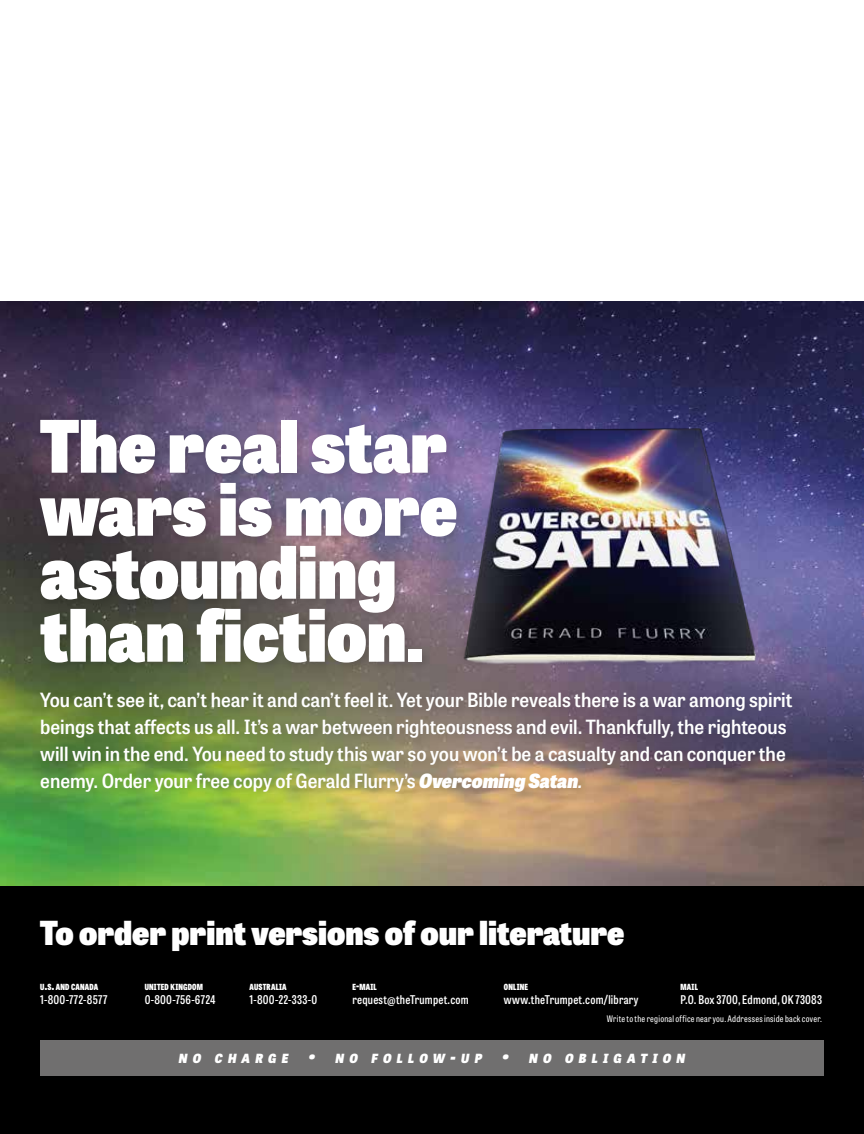
<style>
.page{position:relative;width:864px;height:1134px;background:#fff}
.page>*{position:absolute;margin:0;border:0;box-sizing:border-box;transform-origin:0 0}
.t1{font:800 72px/63px "Tablet Gothic Narrow";color:#fff}
.t2{font:800 33px "Tablet Gothic Narrow";color:#fff}
.t3{font:19.5px/27px "Tablet Gothic Narrow Sb";color:#fff}
.t4{font:italic 800 12.6px "Tablet Gothic Narrow";letter-spacing:.425em;color:#fff}
.t5{font:600 12px "Tablet Gothic Condensed";letter-spacing:.02em;color:#fff}
.t6{font:9px "Tablet Gothic Condensed";letter-spacing:.03em;color:#fff}
.t7{font:800 8.4px "Tablet Gothic Condensed";letter-spacing:.025em;color:#fff}
.s1{font-family:"Tablet Gothic Narrow";font-weight:800;font-style:italic}
.s2{font-family:"Tablet Gothic Narrow";font-weight:600;font-style:italic}
.s3{font-size:12px}
.s4{font-size:18px}
</style>
<div class="page">
<img style="left:0;top:302px;width:864px;height:584px">
<div style="left:0;top:886px;width:864px;height:248px;background:#000"></div>
<div style="left:40px;top:1040px;width:784px;height:36px;background:#706f6f"></div>
<div style="left:35px;top:415px;width:433px;height:259px;background:#000;opacity:.15"></div>
<img style="left:349px;top:362px;width:515px;height:414px">
<div style="left:37px;top:687px;width:766px;height:115px;background:#000;opacity:.15"></div>
<h1 class="t1" style="left:40px;top:411px;width:418px">The real star wars is more astounding than fiction.</h1>
<p class="t3" style="left:40px;top:685px;width:754px">You can’t see it, can’t hear it and can’t feel it. Yet your Bible reveals there is a war among spirit beings that affects us all. It’s a war between righteousness and evil. Thankfully, the righteous will win in the end. You need to study this war so you won’t be a casualty and can conquer the enemy. Order your free copy of Gerald Flurry’s <span class="s1">Overcoming Satan</span><span class="s2">.</span></p>
<h2 class="t2" style="left:40px;top:908px;width:586px">To order print versions of our literature</h2>
<p class="t7" style="left:40px;top:981px;width:60px">U<span class="s3">.</span>S<span class="s3">.</span> AND CANADA</p>
<p class="t5" style="left:40px;top:991px;width:69px">1-800-772-8577</p>
<p class="t7" style="left:145px;top:981px;width:60px">UNITED KINGDOM</p>
<p class="t5" style="left:145px;top:991px;width:72px">0-800-756-6724</p>
<p class="t7" style="left:250px;top:981px;width:39px">AUSTRALIA</p>
<p class="t5" style="left:250px;top:991px;width:69px">1-800-22-333-0</p>
<p class="t7" style="left:504px;top:981px;width:26px">ONLINE</p>
<p class="t5" style="left:504px;top:991px;width:136px">www.theTrumpet.com/library</p>
<p class="t7" style="left:681px;top:981px;width:19px">MAIL</p>
<p class="t5" style="left:681px;top:991px;width:143px">P.O. Box 3700, Edmond, OK 73083</p>
<p class="t6" style="left:607px;top:1012px;width:217px">Write to the regional office near you. Addresses inside back cover.</p>
<p class="t4" style="left:179px;top:1049px;width:508px">NO CHARGE <span class="s4">•</span> NO FOLLOW<span class="s4">-</span>UP <span class="s4">•</span> NO OBLIGATION</p>
<p class="t7" style="left:353px;top:981px;width:26px">E<span class="s3">-</span>MAIL</p>
<p class="t5" style="left:353px;top:991px;width:118px">request@theTrumpet.com</p>
</div>
